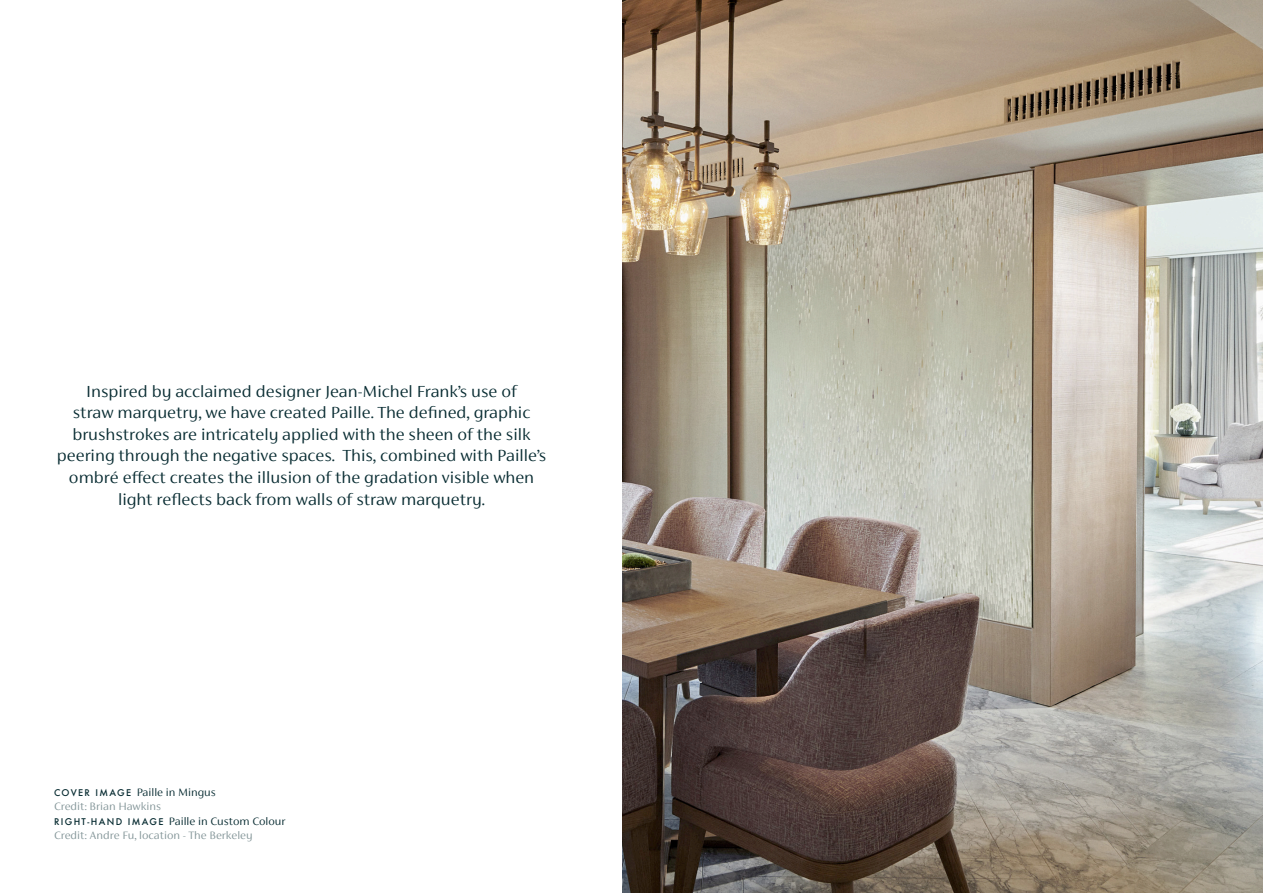
<style>
.page{position:relative;width:1263px;height:893px;background:#fff}
.page>*{position:absolute;margin:0;border:0;box-sizing:border-box;transform-origin:0 0}
.Body_Copy{font:300 18px/21.6px "FS Siena";color:#072b31;text-align:center}
.Body_Copy-2{font:300 12px "FS Siena";color:#072b31}
.Body_Copy-3{font:300 12px "FS Siena";color:#839598}
.s1{font-family:"Futura";font-weight:500;font-size:9px}
</style>
<div class="page">
<img style="left:622px;top:0;width:641px;height:893px">
<p class="Body_Copy" style="left:57px;top:380px;width:491px">Inspired by acclaimed designer Jean-Michel Frank’s use of<br>straw marquetry, we have created Paille. The defined, graphic brushstrokes are intricately applied with the sheen of the silk peering through the negative spaces. This, combined with Paille’s ombré effect creates the illusion of the gradation visible when light reflects back from walls of straw marquetry.</p>
<p class="Body_Copy-2" style="left:54px;top:786px;width:163px"><span class="s1">COVER IMAGE</span> Paille in Mingus</p>
<p class="Body_Copy-3" style="left:54px;top:800px;width:109px">Credit: Brian Hawkins</p>
<p class="Body_Copy-2" style="left:54px;top:814px;width:233px"><span class="s1">RIGHT-HAND IMAGE</span> Paille in Custom Colour</p>
<p class="Body_Copy-3" style="left:54px;top:829px;width:200px">Credit: Andre Fu, location - The Berkeley</p>
</div>
